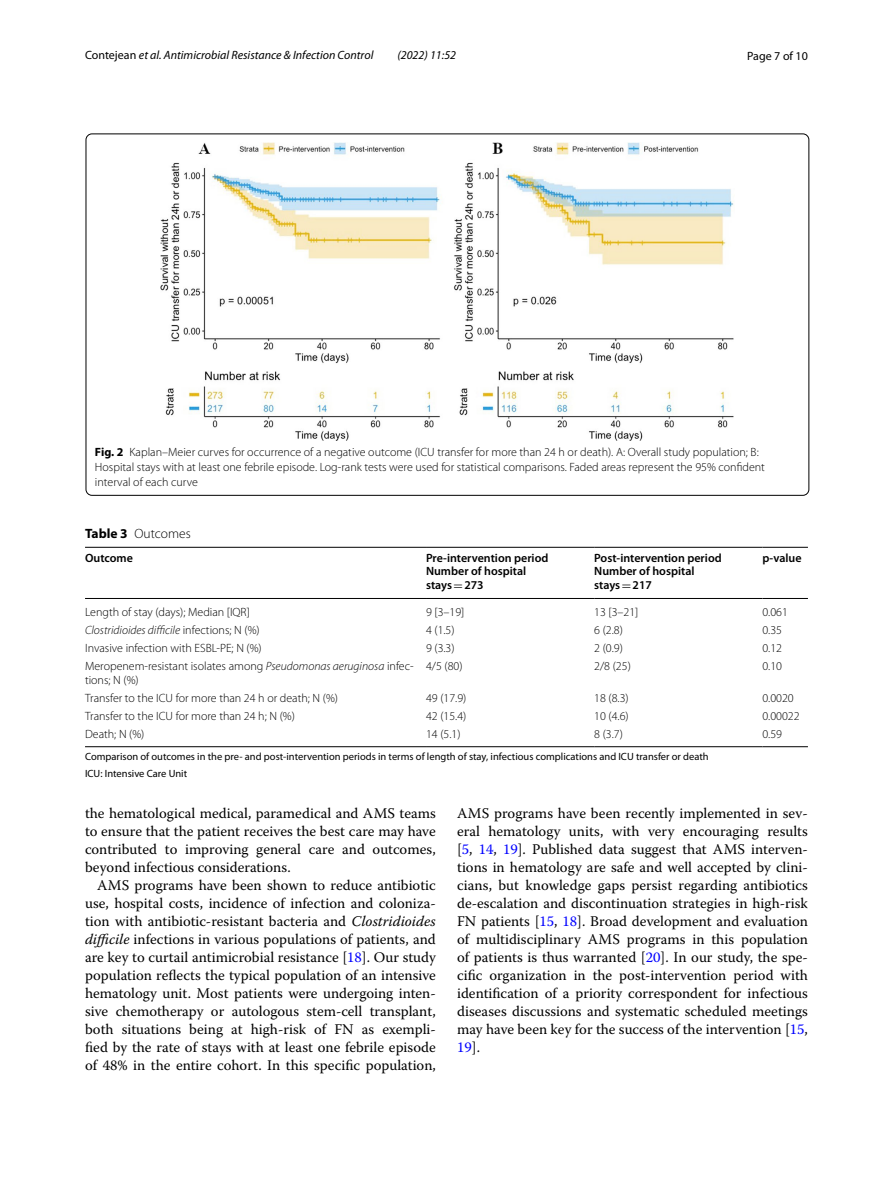
<style>
.page{position:relative;width:893px;height:1187px;background:#fff}
.page>*{position:absolute;margin:0;border:0;box-sizing:border-box;transform-origin:0 0}
.t1{font:14.7px/18px "Warnock Pro";color:#000;text-align:justify}
.t2{font:300 13.5px "Myriad Pro";color:#000}
.t3{font:300 12px/15px "Myriad Pro";color:#000}
.t4{font:600 12px/13.5px "Myriad Pro";color:#000}
.t5{font:italic 12px "Myriad Pro";color:#000}
.t6{font:italic 300 12px "Myriad Pro";color:#000}
.t7{font:12px "Myriad Pro";color:#000}
.t8{font:10.5px/17px "Myriad Pro";color:#000}
.s1{font-style:normal}
.s2{font-weight:700}
.s3{font-family:"MTSY";font-weight:400}
.s4{font-style:italic}
.s5{color:#00f}
</style>
<div class="page">
<img style="left:160px;top:143px;width:574px;height:297px">
<hr style="left:85px;top:547px;width:341px;height:1px;background:#000">
<hr style="left:85px;top:598px;width:341px;height:1px;background:#000">
<hr style="left:426px;top:547px;width:168px;height:1px;background:#000">
<hr style="left:426px;top:598px;width:168px;height:1px;background:#000">
<hr style="left:594px;top:547px;width:168px;height:1px;background:#000">
<hr style="left:594px;top:598px;width:168px;height:1px;background:#000">
<hr style="left:762px;top:547px;width:46px;height:1px;background:#000">
<hr style="left:762px;top:598px;width:46px;height:1px;background:#000">
<hr style="left:85px;top:746px;width:341px;height:1px;background:#000">
<hr style="left:426px;top:746px;width:168px;height:1px;background:#000">
<hr style="left:594px;top:746px;width:168px;height:1px;background:#000">
<hr style="left:762px;top:746px;width:46px;height:1px;background:#000">
<p class="t5" style="left:85px;top:48px;width:290px"><span class="s1">Contejean</span> et al. Antimicrobial Resistance &amp; Infection Control</p>
<p class="t5" style="left:397px;top:48px;width:60px">(2022) 11:52</p>
<p class="t7" style="left:747px;top:48px;width:62px">Page 7 of 10</p>
<p class="t3" style="left:95px;top:444px;width:671px"><span class="s2">Fig. 2</span> Kaplan–Meier curves for occurrence of a negative outcome (ICU transfer for more than 24 h or death). A: Overall study population; B:<br>Hospital stays with at least one febrile episode. Log-rank tests were used for statistical comparisons. Faded areas represent the 95% confident interval of each curve</p>
<p class="t2" style="left:85px;top:526px;width:107px"><span class="s2">Table 3</span> Outcomes</p>
<p class="t4" style="left:85px;top:550px;width:49px">Outcome</p>
<p class="t4" style="left:426px;top:550px;width:124px">Pre-intervention period<br>Number of hospital stays<span class="s3">=</span>273</p>
<p class="t4" style="left:594px;top:550px;width:129px">Post-intervention period<br>Number of hospital stays<span class="s3">=</span>217</p>
<p class="t4" style="left:762px;top:550px;width:41px">p-value</p>
<p class="t3" style="left:85px;top:604px;width:166px">Length of stay (days); Median [IQR]</p>
<p class="t3" style="left:426px;top:604px;width:40px">9 [3–19]</p>
<p class="t3" style="left:594px;top:604px;width:46px">13 [3–21]</p>
<p class="t3" style="left:762px;top:604px;width:27px">0.061</p>
<p class="t6" style="left:85px;top:623px;width:176px">Clostridioides difficile <span class="s1">infections; N (%)</span></p>
<p class="t3" style="left:426px;top:622px;width:30px">4 (1.5)</p>
<p class="t3" style="left:594px;top:622px;width:30px">6 (2.8)</p>
<p class="t3" style="left:762px;top:622px;width:21px">0.35</p>
<p class="t3" style="left:85px;top:640px;width:178px">Invasive infection with ESBL-PE; N (%)</p>
<p class="t3" style="left:426px;top:640px;width:30px">9 (3.3)</p>
<p class="t3" style="left:594px;top:640px;width:30px">2 (0.9)</p>
<p class="t3" style="left:762px;top:640px;width:21px">0.12</p>
<p class="t3" style="left:85px;top:659px;width:330px;line-height:13.5px">Meropenem-resistant isolates among <span class="s4">Pseudomonas aeruginosa</span> infec‑ tions; N (%)</p>
<p class="t3" style="left:426px;top:658px;width:38px">4/5 (80)</p>
<p class="t3" style="left:594px;top:658px;width:38px">2/8 (25)</p>
<p class="t3" style="left:762px;top:658px;width:21px">0.10</p>
<p class="t3" style="left:85px;top:690px;width:255px">Transfer to the ICU for more than 24 h or death; N (%)</p>
<p class="t3" style="left:426px;top:690px;width:42px">49 (17.9)</p>
<p class="t3" style="left:594px;top:690px;width:36px">18 (8.3)</p>
<p class="t3" style="left:762px;top:690px;width:33px">0.0020</p>
<p class="t3" style="left:85px;top:708px;width:211px">Transfer to the ICU for more than 24 h; N (%)</p>
<p class="t3" style="left:426px;top:708px;width:42px">42 (15.4)</p>
<p class="t3" style="left:594px;top:708px;width:36px">10 (4.6)</p>
<p class="t3" style="left:762px;top:708px;width:39px">0.00022</p>
<p class="t3" style="left:85px;top:726px;width:61px">Death; N (%)</p>
<p class="t3" style="left:426px;top:726px;width:36px">14 (5.1)</p>
<p class="t3" style="left:594px;top:726px;width:30px">8 (3.7)</p>
<p class="t3" style="left:762px;top:726px;width:21px">0.59</p>
<p class="t8" style="left:85px;top:748px;width:625px">Comparison of outcomes in the pre- and post-intervention periods in terms of length of stay, infectious complications and ICU transfer or death<br>ICU: Intensive Care Unit</p>
<p class="t1" style="left:85px;top:804px;width:352px">the hematological medical, paramedical and AMS teams to ensure that the patient receives the best care may have contributed to improving general care and outcomes, beyond infectious considerations.</p>
<p class="t1" style="left:85px;top:876px;width:352px;text-indent:12px">AMS programs have been shown to reduce antibiotic use, hospital costs, incidence of infection and coloniza&shy;tion with antibiotic-resistant bacteria and <span class="s4">Clostridioides difficile</span> infections in various populations of patients, and are key to curtail antimicrobial resistance [<span class="s5">18</span>]. Our study population reflects the typical population of an intensive hematology unit. Most patients were undergoing inten&shy;sive chemotherapy or autologous stem-cell transplant, both situations being at high-risk of FN as exempli&shy;fied by the rate of stays with at least one febrile episode of 48% in the entire cohort. In this specific population,</p>
<p class="t1" style="left:457px;top:804px;width:352px">AMS programs have been recently implemented in sev&shy;eral hematology units, with very encouraging results [<span class="s5">5</span>, <span class="s5">14</span>, <span class="s5">19</span>]. Published data suggest that AMS interven&shy;tions in hematology are safe and well accepted by clini&shy;cians, but knowledge gaps persist regarding antibiotics de-escalation and discontinuation strategies in high-risk FN patients [<span class="s5">15</span>, <span class="s5">18</span>]. Broad development and evaluation of multidisciplinary AMS programs in this population of patients is thus warranted [<span class="s5">20</span>]. In our study, the spe&shy;cific organization in the post-intervention period with identification of a priority correspondent for infectious diseases discussions and systematic scheduled meetings may have been key for the success of the intervention [<span class="s5">15</span>, <span class="s5">19</span>].</p>
</div>
